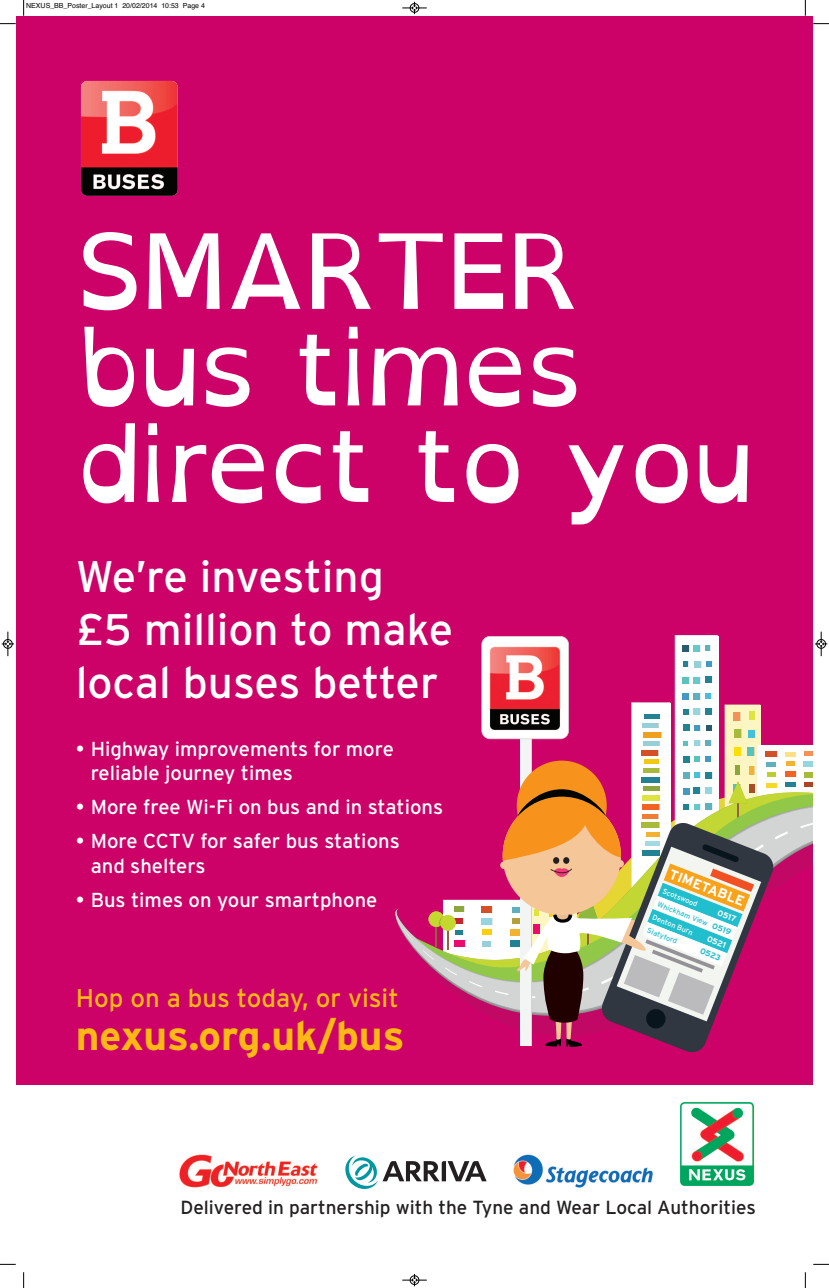
<style>
.page{position:relative;width:829px;height:1288px;background:#fff}
.page>*{position:absolute;margin:0;border:0;box-sizing:border-box;transform-origin:0 0}
.t1{font:101.06px/96.5px "Open Dyslexic";letter-spacing:-.03em;color:#fff}
.t2{font:44.1px/52.9px "Interstate";color:#fff}
.t3{font:700 40.69px "Interstate";color:#fcb814}
.t4{font:25.72px "Interstate";color:#fcb814}
.t5{font:20.21px/24.2px "Interstate";color:#fff}
.t6{font:18.9px "Interstate";color:#231f20}
.t7{font:700 13.83px "Interstate";color:#fff}
.t8{font:700 8.22px "Interstate";color:#fff}
.t9{font:700 8.22px "Interstate";color:#21bece}
.t10{font:7.44px/14px "Interstate";color:#21bece}
.t11{font:7.44px "Interstate";color:#fff}
.t12{font:7px "Helvetica";color:#000}
.s1{font-weight:700;font-size:8.22px}
.s2{color:#fff}
</style>
<div class="page">
<div style="left:16px;top:16px;width:796px;height:1069px;background:#cd0268"></div>
<img style="left:81px;top:81px;width:97px;height:115px;border-radius:6px">
<img style="left:513px;top:1154px;width:140px;height:34px">
<img style="left:679px;top:1101px;width:75px;height:85px">
<img style="left:179px;top:1154px;width:139px;height:34px">
<svg style="left:345px;top:1155px;width:141px;height:34px"></svg>
<svg style="left:23px;top:0;width:1px;height:16px"></svg>
<svg style="left:0;top:23px;width:16px;height:1px"></svg>
<svg style="left:805px;top:0;width:1px;height:16px"></svg>
<svg style="left:813px;top:23px;width:16px;height:1px"></svg>
<svg style="left:23px;top:1272px;width:1px;height:15px"></svg>
<svg style="left:0;top:1263px;width:16px;height:2px"></svg>
<svg style="left:805px;top:1272px;width:1px;height:15px"></svg>
<svg style="left:813px;top:1263px;width:16px;height:2px"></svg>
<svg style="left:402px;top:2px;width:25px;height:12px"></svg>
<svg style="left:402px;top:1274px;width:25px;height:12px"></svg>
<svg style="left:2px;top:631px;width:12px;height:25px"></svg>
<svg style="left:396px;top:631px;width:431px;height:423px"></svg>
<p class="t12" style="left:26px;top:1px;width:180px">NEXUS_BB_Poster_Layout 1 20/02/2014 10:53 Page 4</p>
<h1 class="t1" style="left:76px;top:226px;width:681px">SMARTER bus times direct to you</h1>
<h2 class="t2" style="left:76px;top:550px;width:379px">We’re investing<br>£5 million to make local buses better</h2>
<p class="t5" style="left:91px;top:736px;width:305px;text-indent:-15px">• Highway improvements for more reliable journey times</p>
<p class="t5" style="left:76px;top:795px;width:369px">• More free Wi-Fi on bus and in stations</p>
<p class="t5" style="left:91px;top:829px;width:310px;text-indent:-15px">• More CCTV for safer bus stations and shelters</p>
<p class="t5" style="left:76px;top:887px;width:303px">• Bus times on your smartphone</p>
<p class="t4" style="left:76px;top:983px;width:324px">Hop on a bus today, or visit</p>
<h3 class="t3" style="left:76px;top:1012px;width:330px">nexus.org.uk/bus</h3>
<p class="t7" style="left:672px;top:865px;width:81px;rotate:21deg">TIMETABLE</p>
<p class="t11" style="left:664px;top:886px;width:39px;rotate:21deg">Scotswood</p>
<p class="t10" style="left:660px;top:897px;width:80px;rotate:21deg">Whickham View <span class="s1">0519<br></span><span class="s2">Denton Burn</span></p>
<p class="t8" style="left:709px;top:933px;width:21px;rotate:21deg">0521</p>
<p class="t8" style="left:719px;top:907px;width:21px;rotate:21deg">0517</p>
<p class="t10" style="left:650px;top:923px;width:33px;rotate:21deg">Slatyford</p>
<p class="t9" style="left:702px;top:946px;width:23px;rotate:21deg">0523</p>
<p class="t6" style="left:180px;top:1196px;width:577px">Delivered in partnership with the Tyne and Wear Local Authorities</p>
</div>
